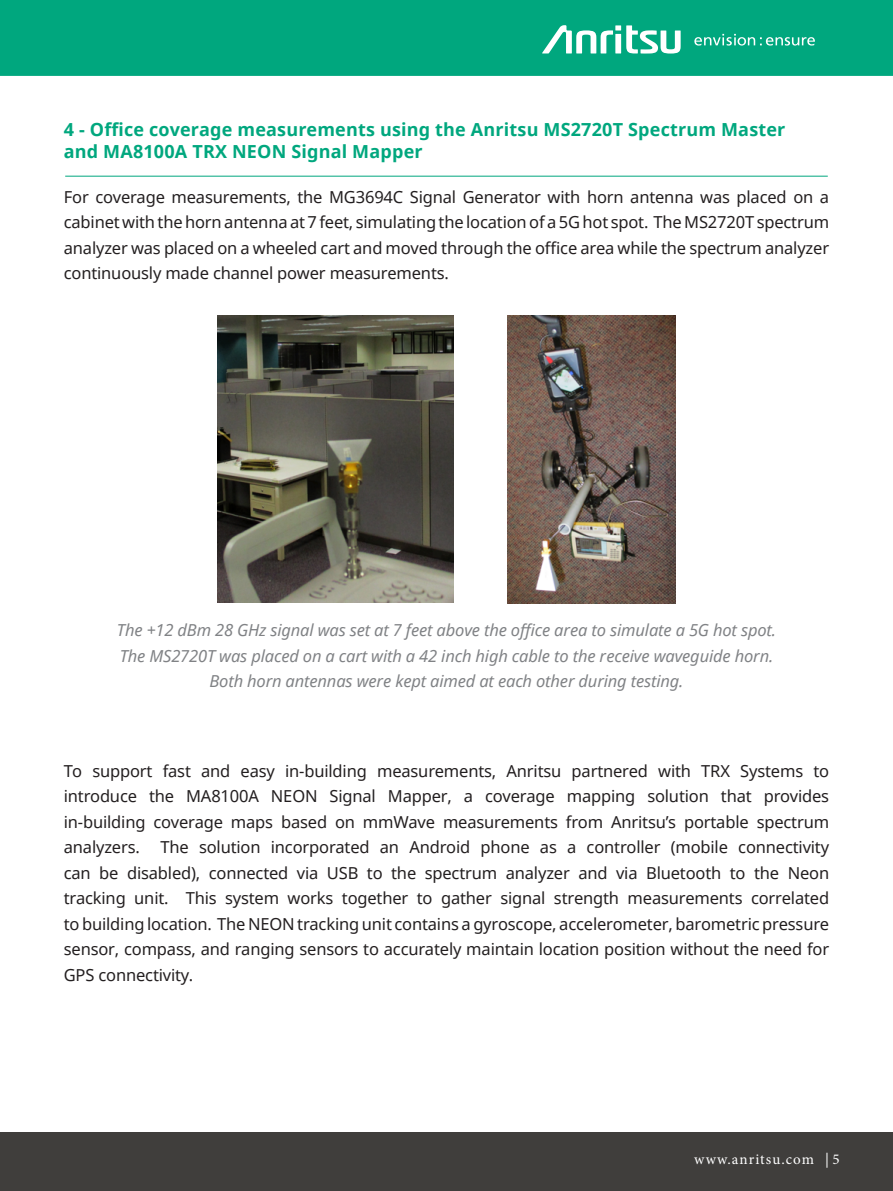
<style>
.page{position:relative;width:893px;height:1191px;background:#fff}
.page>*{position:absolute;margin:0;border:0;box-sizing:border-box;transform-origin:0 0}
.t1{font:700 18px/22.5px "Noto Sans";letter-spacing:.01em;color:#00a77e}
.text{font:16.5px/25.5px "Noto Sans";letter-spacing:-.01em;color:#231f20;text-align:justify}
.t2{font:italic 16.5px/25.5px "Noto Sans";letter-spacing:-.01em;color:#808285;text-align:center}
.t3{font:15px "Minion Pro";letter-spacing:.07em;color:#fff}
</style>
<div class="page">
<div style="left:0;top:0;width:893px;height:76px;background:#00a77e"></div>
<div style="left:0;top:1132px;width:893px;height:59px;background:#403e3c"></div>
<svg style="left:542px;top:25px;width:139px;height:29px"></svg>
<svg style="left:694px;top:34px;width:121px;height:12px"></svg>
<img style="left:217px;top:315px;width:236px;height:288px">
<img style="left:508px;top:315px;width:168px;height:288px">
<hr style="left:65px;top:176px;width:763px;height:1px;background:#00a77e">
<p class="t1" style="left:64px;top:117px;width:723px">4 - Office coverage measurements using the Anritsu MS2720T Spectrum Master and MA8100A TRX NEON Signal Mapper</p>
<p class="text" style="left:64px;top:183px;width:767px">For coverage measurements, the MG3694C Signal Generator with horn antenna was placed on a cabinet with the horn antenna at 7 feet, simulating the location of a 5G hot spot. The MS2720T spectrum analyzer was placed on a wheeled cart and moved through the office area while the spectrum analyzer continuously made channel power measurements.</p>
<p class="t2" style="left:117px;top:617px;width:661px">The +12 dBm 28 GHz signal was set at 7 feet above the office area to simulate a 5G hot spot.<br>The MS2720T was placed on a cart with a 42 inch high cable to the receive waveguide horn.<br>Both horn antennas were kept aimed at each other during testing.</p>
<p class="text" style="left:64px;top:757px;width:767px">To support fast and easy in-building measurements, Anritsu partnered with TRX Systems to introduce the MA8100A NEON Signal Mapper, a coverage mapping solution that provides in-building coverage maps based on mmWave measurements from Anritsu’s portable spectrum analyzers. The solution incorporated an Android phone as a controller (mobile connectivity can be disabled), connected via USB to the spectrum analyzer and via Bluetooth to the Neon tracking unit. This system works together to gather signal strength measurements correlated to building location. The NEON tracking unit contains a gyroscope, accelerometer, barometric pressure sensor, compass, and ranging sensors to accurately maintain location position without the need for GPS connectivity.</p>
<p class="t3" style="left:694px;top:1148px;width:147px">www.anritsu.com | 5</p>
</div>
